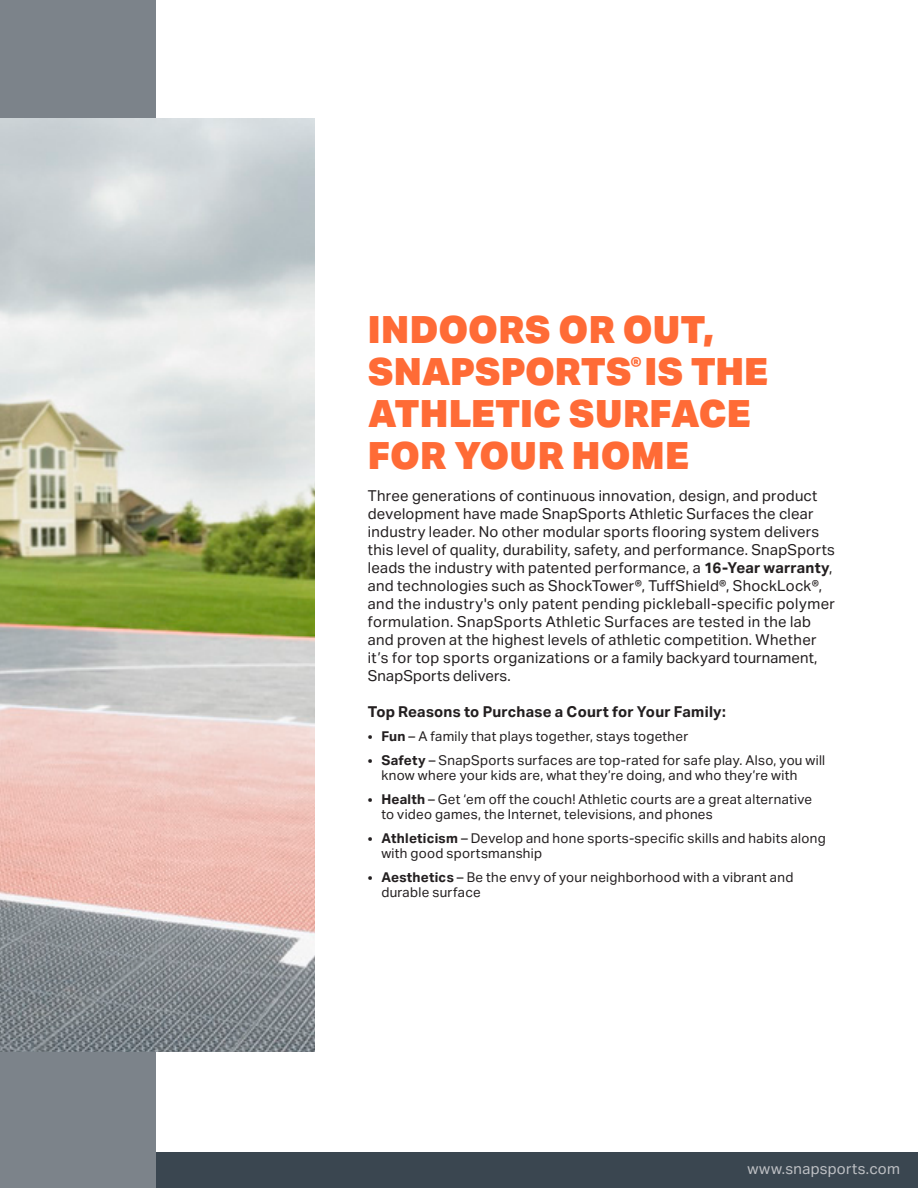
<style>
.page{position:relative;width:918px;height:1188px;background:#fff}
.page>*{position:absolute;margin:0;border:0;box-sizing:border-box;transform-origin:0 0}
.t1{font:900 37.5px/42px "Aktiv Grotesk";color:#ff6b36}
.t2{font:15px/18px "Aktiv Grotesk";letter-spacing:.015em;color:#231f20}
.t3{font:700 15px "Aktiv Grotesk";letter-spacing:.01em;color:#231f20}
.t4{font:15px "Aktiv Grotesk";letter-spacing:.015em;color:#bec0c4}
.bullets{font:13.5px/15px "Aktiv Grotesk";letter-spacing:.015em;color:#231f20}
.s1{font-weight:700}
</style>
<div class="page">
<div style="left:0;top:1152px;width:918px;height:36px;background:#3a4650"></div>
<div style="left:0;top:0;width:155px;height:1188px;background:#7c838a"></div>
<img style="left:0;top:118px;width:315px;height:934px">
<h2 class="t1" style="left:368px;top:309px;width:401px">INDOORS OR OUT,<br>SNAPSPORTS<sup>®</sup> IS THE<br>ATHLETIC SURFACE<br>FOR YOUR HOME</h2>
<p class="t2" style="left:368px;top:487px;width:469px">Three generations of continuous innovation, design, and product development have made SnapSports Athletic Surfaces the clear industry leader. No other modular sports flooring system delivers this level of quality, durability, safety, and performance. SnapSports leads the industry with patented performance, a <span class="s1">16-Year warranty</span>, and technologies such as ShockTower®, TuffShield®, ShockLock®, and the industry's only patent pending pickleball-specific polymer formulation. SnapSports Athletic Surfaces are tested in the lab and proven at the highest levels of athletic competition. Whether it’s for top sports organizations or a family backyard tournament, SnapSports delivers.</p>
<h4 class="t3" style="left:368px;top:703px;width:360px">Top Reasons to Purchase a Court for Your Family:</h4>
<p class="bullets" style="left:368px;top:729px;width:322px">• <span class="s1">Fun</span> – A family that plays together, stays together</p>
<p class="bullets" style="left:381px;top:753px;width:445px;text-indent:-14px">• <span class="s1">Safety</span> – SnapSports surfaces are top-rated for safe play. Also, you will know where your kids are, what they’re doing, and who they’re with</p>
<p class="bullets" style="left:381px;top:792px;width:432px;text-indent:-14px">• <span class="s1">Health</span> – Get ‘em off the couch! Athletic courts are a great alternative to video games, the Internet, televisions, and phones</p>
<p class="bullets" style="left:381px;top:831px;width:446px;text-indent:-14px">• <span class="s1">Athleticism</span> – Develop and hone sports-specific skills and habits along with good sportsmanship</p>
<p class="bullets" style="left:381px;top:870px;width:414px;text-indent:-14px">• <span class="s1">Aesthetics</span> – Be the envy of your neighborhood with a vibrant and durable surface</p>
<p class="t4" style="left:748px;top:1160px;width:154px">www.snapsports.com</p>
</div>
